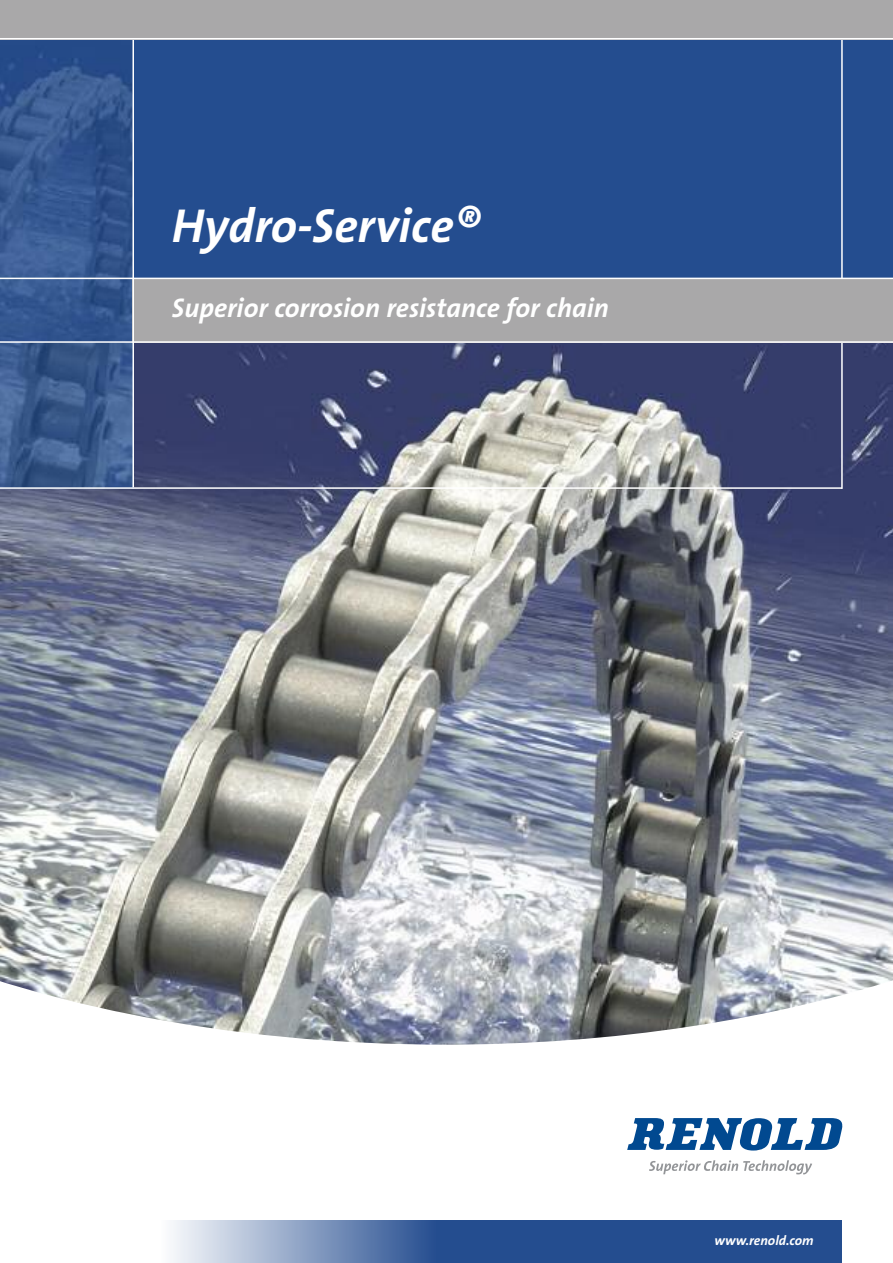
<style>
.page{position:relative;width:893px;height:1263px;background:#fff}
.page>*{position:absolute;margin:0;border:0;box-sizing:border-box;transform-origin:0 0}
.t1{font:italic 700 48px "The Sans B7";color:#fff}
.t2{font:italic 700 27px "The Sans B7";color:#fff}
.t3{font:italic 700 13.5px "The Sans B7";color:#fff}
</style>
<div class="page">
<img style="left:0;top:343px;width:893px;height:702px">
<div style="left:0;top:0;width:893px;height:321px;background:#244d8f"></div>
<img style="left:0;top:39px;width:132px;height:302px">
<hr style="left:841px;top:39px;width:2px;height:450px;background:#fff">
<img style="left:0;top:343px;width:132px;height:144px">
<div style="left:132px;top:278px;width:761px;height:64px;background:#a9a8a9"></div>
<hr style="left:0;top:341px;width:893px;height:2px;background:#fff">
<hr style="left:0;top:278px;width:893px;height:1px;background:#fff">
<hr style="left:132px;top:0;width:2px;height:487px;background:#fff">
<div style="left:355px;top:1220px;width:487px;height:43px;background:#244d8f"></div>
<div style="left:162px;top:1220px;width:274px;height:43px;background:linear-gradient(to right,#fcfdfe,#264e90)"></div>
<svg style="left:649px;top:1160px;width:163px;height:14px"></svg>
<svg style="left:627px;top:1118px;width:215px;height:32px"></svg>
<hr style="left:0;top:487px;width:842px;height:2px;background:#fff">
<div style="left:0;top:0;width:893px;height:39px;background:#a9a8a9"></div>
<hr style="left:0;top:38px;width:893px;height:1px;background:#fff">
<h1 class="t1" style="left:172px;top:201px;width:310px">Hydro-Service®</h1>
<p class="t2" style="left:172px;top:293px;width:438px">Superior corrosion resistance for chain</p>
<p class="t3" style="left:714px;top:1233px;width:101px">www.renold.com</p>
</div>
